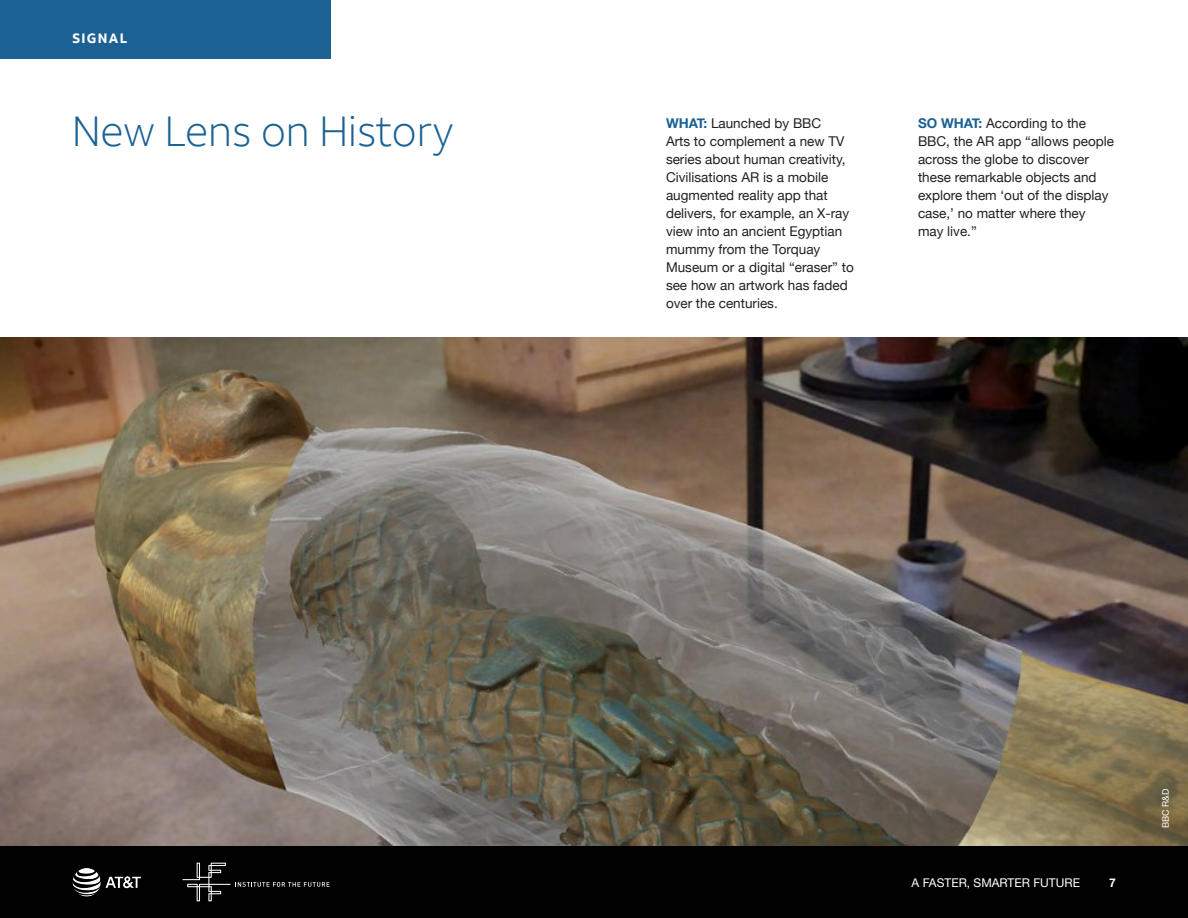
<style>
.page{position:relative;width:1188px;height:918px;background:#fff}
.page>*{position:absolute;margin:0;border:0;box-sizing:border-box;transform-origin:0 0}
.signal_title{font:300 42px "ATT Aleck Sans";color:#1b6194}
.signal_body{font:13.5px/18px "Helvetica Neue";color:#231f20}
.t1{font:700 13.5px "ATT Aleck Sans";letter-spacing:.1em;color:#fff}
.t2{font:12px "Helvetica Neue";color:#fff}
.t3{font:700 12px "Helvetica Neue";color:#fff}
.source{font:9px "Helvetica Neue";color:#fff}
.s1{font-weight:700;color:#1b6194}
</style>
<div class="page">
<img style="left:0;top:338px;width:1188px;height:508px">
<div style="left:0;top:846px;width:1188px;height:72px;background:#010101"></div>
<svg style="left:183px;top:863px;width:147px;height:38px"></svg>
<div style="left:0;top:0;width:331px;height:59px;background:#1b6194"></div>
<img style="left:72px;top:868px;width:69px;height:29px">
<p class="t1" style="left:72px;top:30px;width:57px">SIGNAL</p>
<p class="signal_title" style="left:72px;top:106px;width:383px">New Lens on History</p>
<p class="signal_body" style="left:666px;top:115px;width:189px"><span class="s1">WHAT:</span> Launched by BBC<br>Arts to complement a new TV series about human creativity,<br>Civilisations AR is a mobile augmented reality app that delivers, for example, an X-ray view into an ancient Egyptian mummy from the Torquay<br>Museum or a digital “eraser” to see how an artwork has faded over the centuries.</p>
<p class="signal_body" style="left:918px;top:115px;width:198px"><span class="s1">SO WHAT:</span> According to the<br>BBC, the AR app “allows people across the globe to discover these remarkable objects and explore them ‘out of the display case,’ no matter where they may live.”</p>
<p class="t2" style="left:912px;top:874px;width:170px">A FASTER, SMARTER FUTURE</p>
<p class="t3" style="left:1109px;top:873px;width:8px">7</p>
<p class="source" style="left:1159px;top:828px;width:41px;rotate:-90deg">BBC R&amp;D</p>
</div>
